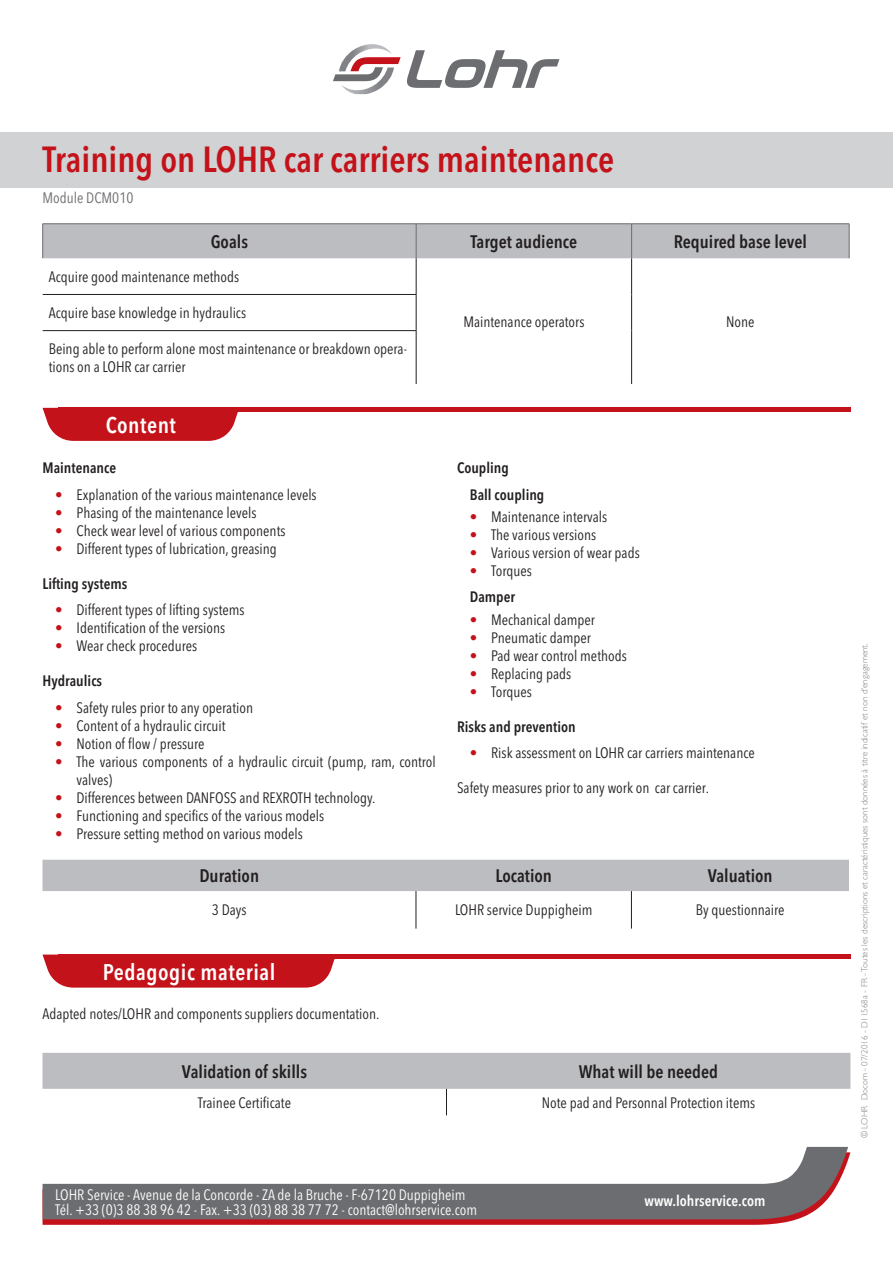
<style>
.page{position:relative;width:893px;height:1263px;background:#fff}
.page>*{position:absolute;margin:0;border:0;box-sizing:border-box;transform-origin:0 0}
.t1{font:600 condensed 36px "Avenir Next LT Pro";color:#c4121a}
.t2{font:600 condensed 22.5px "Avenir Next LT Pro";letter-spacing:.025em;color:#fff}
.t3{font:600 condensed 18px "Avenir Next LT Pro";color:#231f20}
.t4{font:condensed 15px/18px "Avenir Next LT Pro";color:#231f20}
.t5{font:condensed 15px "Avenir Next LT Pro";color:#fff}
.t6{font:600 condensed 15px "Avenir Next LT Pro";color:#231f20}
.t7{font:600 condensed 15px "Avenir Next LT Pro";color:#fff}
.t8{font:condensed 15px "Avenir Next LT Pro";color:#6c6d70}
.addresse{font:300 9px "Gill Sans";color:#808285}
.s1{color:#c4121a}
</style>
<div class="page">
<svg style="left:43px;top:1152px;width:807px;height:73px;fill:#c4121a"></svg>
<svg style="left:43px;top:1147px;width:805px;height:72px"></svg>
<div style="left:0;top:132px;width:893px;height:56px;background:#d1d2d4"></div>
<svg style="left:43px;top:408px;width:195px;height:33px"></svg>
<div style="left:43px;top:954px;width:292px;height:33px;background:#c4121a"></div>
<hr style="left:58px;top:408px;width:792px;height:4px;background:#c4121a">
<div style="left:58px;top:954px;width:792px;height:5px;background:#c4121a"></div>
<div style="left:43px;top:224px;width:806px;height:34px;background:#bcbdc0"></div>
<hr style="left:416px;top:258px;width:1px;height:36px;background:#231f20">
<hr style="left:631px;top:258px;width:1px;height:36px;background:#231f20">
<hr style="left:631px;top:294px;width:1px;height:37px;background:#231f20">
<hr style="left:631px;top:331px;width:1px;height:53px;background:#231f20">
<hr style="left:43px;top:294px;width:373px;height:1px;background:#231f20">
<hr style="left:416px;top:295px;width:1px;height:35px;background:#231f20">
<hr style="left:43px;top:330px;width:373px;height:1px;background:#231f20">
<hr style="left:416px;top:331px;width:1px;height:53px;background:#231f20">
<hr style="left:43px;top:223px;width:373px;height:1px;background:#6c6d70">
<hr style="left:42px;top:224px;width:1px;height:34px;background:#6c6d70">
<hr style="left:416px;top:223px;width:216px;height:1px;background:#6c6d70">
<hr style="left:416px;top:224px;width:1px;height:34px;background:#6c6d70">
<hr style="left:632px;top:223px;width:217px;height:1px;background:#6c6d70">
<hr style="left:631px;top:224px;width:1px;height:34px;background:#6c6d70">
<hr style="left:849px;top:224px;width:1px;height:34px;background:#6c6d70">
<div style="left:43px;top:860px;width:806px;height:31px;background:#bcbdc0"></div>
<hr style="left:416px;top:891px;width:1px;height:37px;background:#231f20">
<hr style="left:631px;top:891px;width:1px;height:37px;background:#231f20">
<svg style="left:43px;top:1053px;width:807px;height:62px"></svg>
<svg style="left:407px;top:50px;width:152px;height:38px"></svg>
<svg style="left:333px;top:44px;width:68px;height:50px"></svg>
<p class="t1" style="left:43px;top:138px;width:573px">Training on LOHR car carriers maintenance</p>
<p class="t8" style="left:43px;top:189px;width:92px">Module DCM010</p>
<p class="t3" style="left:211px;top:231px;width:39px">Goals</p>
<p class="t3" style="left:470px;top:231px;width:108px">Target audience</p>
<p class="t3" style="left:674px;top:231px;width:135px">Required base level</p>
<p class="t4" style="left:49px;top:268px;width:192px">Acquire good maintenance methods</p>
<p class="t4" style="left:463px;top:312px;width:123px">Maintenance operators</p>
<p class="t4" style="left:726px;top:312px;width:30px">None</p>
<p class="t4" style="left:49px;top:304px;width:199px">Acquire base knowledge in hydraulics</p>
<p class="t4" style="left:49px;top:340px;width:360px">Being able to perform alone most maintenance or breakdown opera&shy;tions on a LOHR car carrier</p>
<p class="t2" style="left:106px;top:412px;width:72px">Content</p>
<p class="t6" style="left:43px;top:459px;width:75px">Maintenance</p>
<p class="t4" style="left:55px;top:485px;width:263px"><span class="s1">•</span> Explanation of the various maintenance levels</p>
<p class="t4" style="left:55px;top:503px;width:203px"><span class="s1">•</span> Phasing of the maintenance levels</p>
<p class="t4" style="left:55px;top:521px;width:232px"><span class="s1">•</span> Check wear level of various components</p>
<p class="t4" style="left:55px;top:539px;width:223px"><span class="s1">•</span> Different types of lubrication, greasing</p>
<p class="t6" style="left:43px;top:574px;width:86px">Lifting systems</p>
<p class="t4" style="left:55px;top:601px;width:191px"><span class="s1">•</span> Different types of lifting systems</p>
<p class="t4" style="left:55px;top:619px;width:171px"><span class="s1">•</span> Identification of the versions</p>
<p class="t4" style="left:55px;top:637px;width:143px"><span class="s1">•</span> Wear check procedures</p>
<p class="t6" style="left:43px;top:672px;width:61px">Hydraulics</p>
<p class="t4" style="left:55px;top:698px;width:199px"><span class="s1">•</span> Safety rules prior to any operation</p>
<p class="t4" style="left:55px;top:716px;width:172px"><span class="s1">•</span> Content of a hydraulic circuit</p>
<p class="t4" style="left:55px;top:734px;width:151px"><span class="s1">•</span> Notion of flow / pressure</p>
<p class="t4" style="left:77px;top:752px;width:361px;text-indent:-21px"><span class="s1">•</span> The various components of a hydraulic circuit (pump, ram, control valves)</p>
<p class="t4" style="left:55px;top:788px;width:322px"><span class="s1">•</span> Differences between DANFOSS and REXROTH technology.</p>
<p class="t4" style="left:55px;top:806px;width:271px"><span class="s1">•</span> Functioning and specifics of the various models</p>
<p class="t4" style="left:55px;top:824px;width:249px"><span class="s1">•</span> Pressure setting method on various models</p>
<p class="t6" style="left:457px;top:459px;width:53px">Coupling</p>
<p class="t6" style="left:470px;top:485px;width:76px">Ball coupling</p>
<p class="t4" style="left:470px;top:508px;width:139px"><span class="s1">•</span> Maintenance intervals</p>
<p class="t4" style="left:470px;top:526px;width:128px"><span class="s1">•</span> The various versions</p>
<p class="t4" style="left:470px;top:544px;width:171px"><span class="s1">•</span> Various version of wear pads</p>
<p class="t4" style="left:470px;top:562px;width:63px"><span class="s1">•</span> Torques</p>
<p class="t6" style="left:470px;top:588px;width:47px">Damper</p>
<p class="t4" style="left:470px;top:610px;width:127px"><span class="s1">•</span> Mechanical damper</p>
<p class="t4" style="left:470px;top:628px;width:123px"><span class="s1">•</span> Pneumatic damper</p>
<p class="t4" style="left:470px;top:646px;width:158px"><span class="s1">•</span> Pad wear control methods</p>
<p class="t4" style="left:470px;top:664px;width:103px"><span class="s1">•</span> Replacing pads</p>
<p class="t4" style="left:470px;top:682px;width:63px"><span class="s1">•</span> Torques</p>
<p class="t6" style="left:457px;top:717px;width:120px">Risks and prevention</p>
<p class="t4" style="left:470px;top:744px;width:286px"><span class="s1">•</span> Risk assessment on LOHR car carriers maintenance</p>
<p class="t4" style="left:457px;top:779px;width:253px">Safety measures prior to any work on car carrier.</p>
<p class="t3" style="left:199px;top:865px;width:61px">Duration</p>
<p class="t3" style="left:495px;top:865px;width:58px">Location</p>
<p class="t3" style="left:708px;top:865px;width:67px">Valuation</p>
<p class="t4" style="left:212px;top:901px;width:36px">3 Days</p>
<p class="t4" style="left:455px;top:901px;width:139px">LOHR service Duppigheim</p>
<p class="t4" style="left:696px;top:901px;width:90px">By questionnaire</p>
<p class="t2" style="left:103px;top:958px;width:174px">Pedagogic material</p>
<p class="t4" style="left:43px;top:1004px;width:338px">Adapted notes/LOHR and components suppliers documentation.</p>
<p class="t3" style="left:182px;top:1060px;width:127px">Validation of skills</p>
<p class="t3" style="left:579px;top:1060px;width:141px">What will be needed</p>
<p class="t4" style="left:198px;top:1093px;width:95px">Trainee Certificate</p>
<p class="t4" style="left:542px;top:1093px;width:215px">Note pad and Personnal Protection items</p>
<p class="t5" style="left:55px;top:1186px;width:412px">LOHR Service - Avenue de la Concorde - ZA de la Bruche - F-67120 Duppigheim</p>
<p class="t5" style="left:55px;top:1201px;width:423px">Tél. +33 (0)3 88 38 96 42 - Fax. +33 (03) 88 38 77 72 - contact@lohrservice.com</p>
<p class="t7" style="left:644px;top:1192px;width:122px">www.lohrservice.com</p>
<p class="addresse" style="left:859px;top:1138px;width:497px;rotate:-90deg">© LOHR Docom - 07/2016 - D11568a - FR - Toutes les descriptions et caractéristiques sont données à titre indicatif et non d'engagement.</p>
</div>
